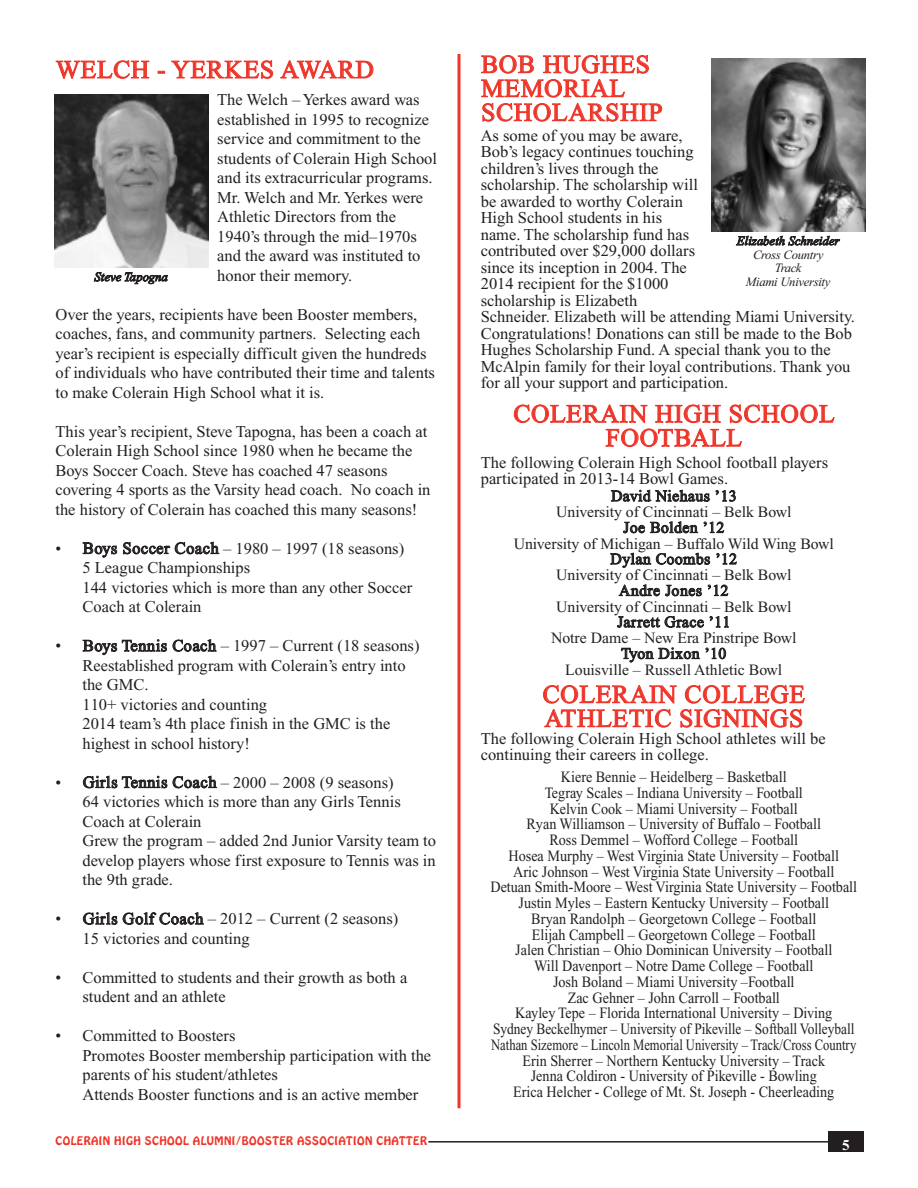
<style>
.page{position:relative;width:918px;height:1188px;background:#fff}
.page>*{position:absolute;margin:0;border:0;box-sizing:border-box;transform-origin:0 0}
.t1{font:25.5px/24px "Times New Roman";letter-spacing:.03em;color:#ee3529}
.t2{font:16.5px/19.5px "Times New Roman";color:#231f20}
.t3{font:15.75px/15.8px "Times New Roman";color:#231f20;text-align:center;scale:.9 1}
.t4{font:15.75px/15.8px "Times New Roman";color:#231f20;text-align:center}
.t5{font:700 15px "Times New Roman";color:#fff}
.t6{font:italic 12.75px/13.5px "Times New Roman";letter-spacing:-.025em;color:#231f20;text-align:center}
.t7{font:italic 12.75px "Times New Roman";color:#231f20}
.t8{font:10.5px "Hobo";letter-spacing:.045em;color:#ee3529}
</style>
<div class="page">
<div style="left:828px;top:1131px;width:36px;height:20px;background:#231f20"></div>
<hr style="left:428px;top:1141px;width:402px;height:2px;background:#231f20">
<hr style="left:458px;top:54px;width:2px;height:1054px;background:#ee3529">
<img style="left:711px;top:58px;width:154px;height:173px">
<img style="left:54px;top:95px;width:154px;height:172px">
<h1 class="t1" style="left:56px;top:60px;width:320px">WELCH - YERKES AWARD</h1>
<p class="t2" style="left:217px;top:92px;width:221px">The Welch – Yerkes award was established in 1995 to recognize service and commitment to the students of Colerain High School and its extracurricular programs.<br>Mr. Welch and Mr. Yerkes were<br>Athletic Directors from the<br>1940’s through the mid–1970s and the award was instituted to honor their memory.</p>
<p class="t2" style="left:56px;top:306px;width:381px">Over the years, recipients have been Booster members, coaches, fans, and community partners. Selecting each year’s recipient is especially difficult given the hundreds of individuals who have contributed their time and talents to make Colerain High School what it is.</p>
<p class="t2" style="left:56px;top:423px;width:377px">This year’s recipient, Steve Tapogna, has been a coach at Colerain High School since 1980 when he became the Boys Soccer Coach. Steve has coached 47 seasons covering 4 sports as the Varsity head coach. No coach in the history of Colerain has coached this many seasons!</p>
<p class="t2" style="left:82px;top:540px;width:331px;text-indent:-27px">• Boys Soccer Coach – 1980 – 1997 (18 seasons)<br>5 League Championships<br>144 victories which is more than any other Soccer Coach at Colerain</p>
<p class="t2" style="left:82px;top:638px;width:339px;text-indent:-27px">• Boys Tennis Coach – 1997 – Current (18 seasons)<br>Reestablished program with Colerain’s entry into the GMC.<br>110+ victories and counting<br>2014 team’s 4th place finish in the GMC is the highest in school history!</p>
<p class="t2" style="left:82px;top:774px;width:355px;text-indent:-27px">• Girls Tennis Coach – 2000 – 2008 (9 seasons)<br>64 victories which is more than any Girls Tennis Coach at Colerain<br>Grew the program – added 2nd Junior Varsity team to develop players whose first exposure to Tennis was in the 9th grade.</p>
<p class="t2" style="left:83px;top:911px;width:317px;text-indent:-27px">• Girls Golf Coach – 2012 – Current (2 seasons)<br>15 victories and counting</p>
<p class="t2" style="left:83px;top:969px;width:326px;text-indent:-27px">• Committed to students and their growth as both a student and an athlete</p>
<p class="t2" style="left:83px;top:1028px;width:350px;text-indent:-27px">• Committed to Boosters<br>Promotes Booster membership participation with the parents of his student/athletes<br>Attends Booster functions and is an active member</p>
<p class="t7" style="left:94px;top:272px;width:75px">Steve Tapogna</p>
<h1 class="t1" style="left:481px;top:55px;width:183px">BOB HUGHES<br>MEMORIAL<br>SCHOLARSHIP</h1>
<p class="t2" style="left:481px;top:128px;width:376px;line-height:16.5px">As some of you may be aware,<br>Bob’s legacy continues touching<br>children’s lives through the<br>scholarship. The scholarship will<br>be awarded to worthy Colerain<br>High School students in his<br>name. The scholarship fund has<br>contributed over $29,000 dollars<br>since its inception in 2004. The<br>2014 recipient for the $1000<br>scholarship is Elizabeth<br>Schneider. Elizabeth will be attending Miami University.<br>Congratulations! Donations can still be made to the Bob Hughes Scholarship Fund. A special thank you to the McAlpin family for their loyal contributions. Thank you for all your support and participation.</p>
<p class="t6" style="left:737px;top:235px;width:104px">Elizabeth Schneider<br>Cross Country<br>Track<br>Miami University</p>
<h1 class="t1" style="left:513px;top:404px;width:323px;text-align:center">COLERAIN HIGH SCHOOL<br>FOOTBALL</h1>
<p class="t2" style="left:481px;top:456px;width:349px;line-height:16.5px">The following Colerain High School football players participated in 2013-14 Bowl Games.</p>
<p class="t4" style="left:514px;top:489px;width:322px">David Niehaus ’13<br>University of Cincinnati – Belk Bowl<br>Joe Bolden ’12<br>University of Michigan – Buffalo Wild Wing Bowl<br>Dylan Coombs ’12<br>University of Cincinnati – Belk Bowl<br>Andre Jones ’12<br>University of Cincinnati – Belk Bowl<br>Jarrett Grace ’11<br>Notre Dame – New Era Pinstripe Bowl<br>Tyon Dixon ’10<br>Louisville – Russell Athletic Bowl</p>
<h1 class="t1" style="left:543px;top:685px;width:264px">COLERAIN COLLEGE<br>ATHLETIC SIGNINGS</h1>
<p class="t2" style="left:481px;top:732px;width:347px;line-height:16.5px">The following Colerain High School athletes will be continuing their careers in college.</p>
<p class="t3" style="left:490px;top:770px;width:409px">Kiere Bennie – Heidelberg – Basketball<br>Tegray Scales – Indiana University – Football<br>Kelvin Cook – Miami University – Football<br>Ryan Williamson – University of Buffalo – Football<br>Ross Demmel – Wofford College – Football<br>Hosea Murphy – West Virginia State University – Football<br>Aric Johnson – West Virginia State University – Football<br>Detuan Smith-Moore – West Virginia State University – Football Justin Myles – Eastern Kentucky University – Football<br>Bryan Randolph – Georgetown College – Football<br>Elijah Campbell – Georgetown College – Football<br>Jalen Christian – Ohio Dominican University – Football<br>Will Davenport – Notre Dame College – Football<br>Josh Boland – Miami University –Football<br>Zac Gehner – John Carroll – Football<br>Kayley Tepe – Florida International University – Diving<br>Sydney Beckelhymer – University of Pikeville – Softball Volleyball Nathan Sizemore – Lincoln Memorial University – Track/Cross Country Erin Sherrer – Northern Kentucky University – Track<br>Jenna Coldiron - University of Pikeville - Bowling<br>Erica Helcher - College of Mt. St. Joseph - Cheerleading</p>
<p class="t8" style="left:56px;top:1135px;width:373px">COLERAIN HIGH SCHOOL ALUMNI/BOOSTER ASSOCIATION CHATTER</p>
<p class="t5" style="left:842px;top:1140px;width:9px">5</p>
</div>
